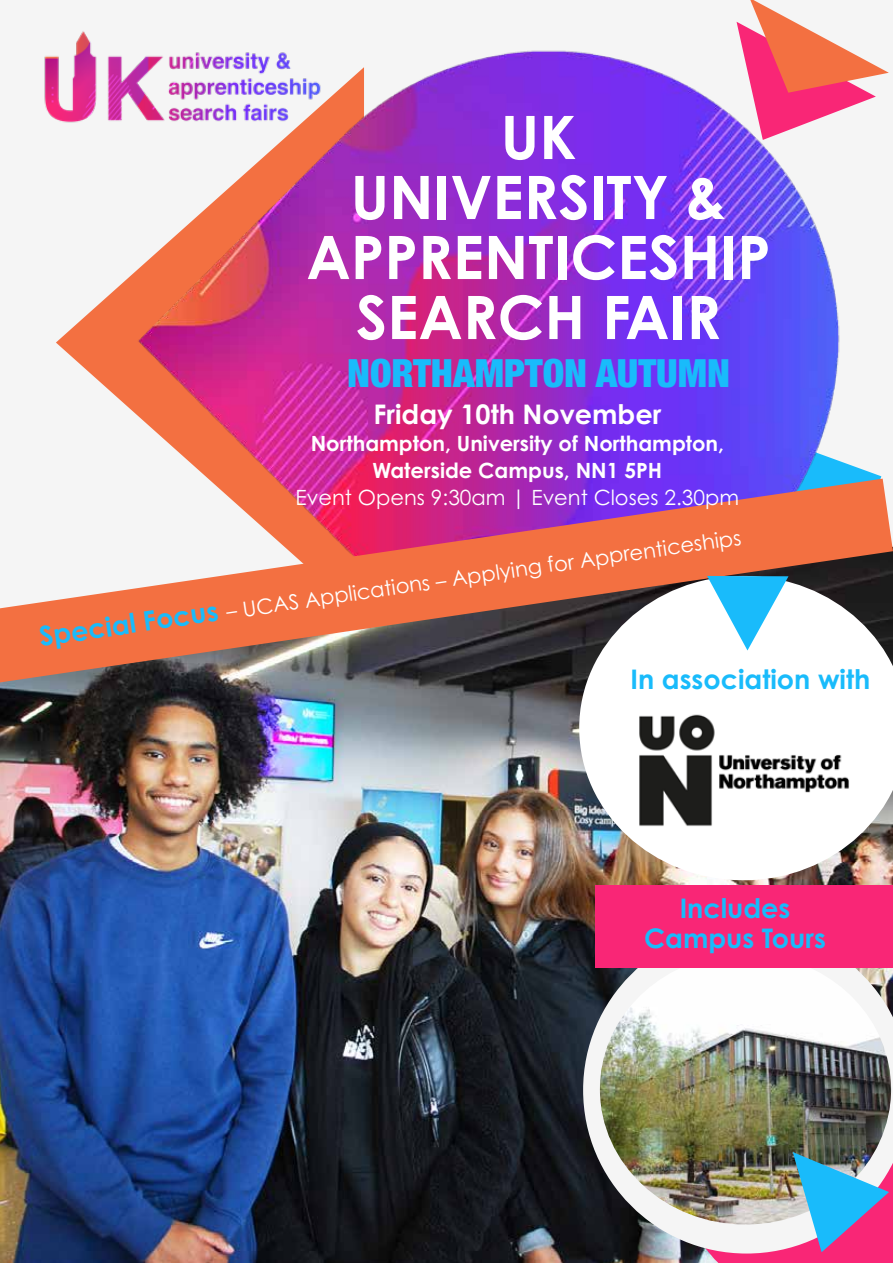
<style>
.page{position:relative;width:893px;height:1263px;background:#fff}
.page>*{position:absolute;margin:0;border:0;box-sizing:border-box;transform-origin:0 0}
.t1{font:700 60px/60px "Century Gothic Pro";color:#fff;text-align:center}
.t2{font:900 condensed 38.7px "Helvetica Neue";color:#19bbfb}
.t3{font:700 27px/30px "Century Gothic Pro";color:#19bbfb;text-align:center}
.t4{font:700 27px "Century Gothic Pro";color:#fff}
.t5{font:21px "Century Gothic Pro";color:#fff}
.t6{font:700 21px/27px "Century Gothic Pro";color:#fff;text-align:center}
.s1{font-weight:700;font-size:27px;color:#19bbfb}
</style>
<div class="page">
<img style="left:0;top:682px;width:893px;height:581px">
<svg style="left:848px;top:464px;width:33px;height:15px"></svg>
<svg style="left:56px;top:278px;width:72px;height:129px"></svg>
<img style="left:128px;top:50px;width:720px;height:429px">
<svg style="left:736px;top:0;width:153px;height:140px"></svg>
<svg style="left:675px;top:1253px;width:218px;height:10px;fill:#f92676"></svg>
<svg style="left:0;top:479px;width:893px;height:203px;fill:#f37041"></svg>
<img style="left:44px;top:30px;width:299px;height:113px">
<svg style="left:583px;top:926px;width:310px;height:327px"></svg>
<svg style="left:579px;top:576px;width:314px;height:304px"></svg>
<svg style="left:707px;top:576px;width:81px;height:74px"></svg>
<img style="left:627px;top:706px;width:232px;height:124px">
<img style="left:600px;top:968px;width:291px;height:256px">
<div style="left:595px;top:885px;width:298px;height:83px;background:#f92676"></div>
<img style="left:793px;top:1152px;width:96px;height:100px">
<h1 class="t1" style="left:306px;top:106px;width:466px">UK<br>UNIVERSITY &amp;<br>APPRENTICESHIP<br>SEARCH FAIR</h1>
<h2 class="t2" style="left:347px;top:341px;width:384px">NORTHAMPTON AUTUMN</h2>
<p class="t4" style="left:373px;top:398px;width:289px">Friday 10th November</p>
<p class="t6" style="left:311px;top:430px;width:415px">Northampton, University of Northampton,<br>Waterside Campus, NN1 5PH</p>
<p class="t5" style="left:296px;top:485px;width:445px">Event Opens 9:30am | Event Closes 2.30pm</p>
<p class="t5" style="left:38px;top:624px;width:710px;rotate:-8deg"><span class="s1">Special Focus</span> – UCAS Applications – Applying for Apprenticeships</p>
<p class="t3" style="left:631px;top:664px;width:241px">In association with</p>
<p class="t3" style="left:644px;top:893px;width:183px">Includes<br>Campus Tours</p>
</div>
